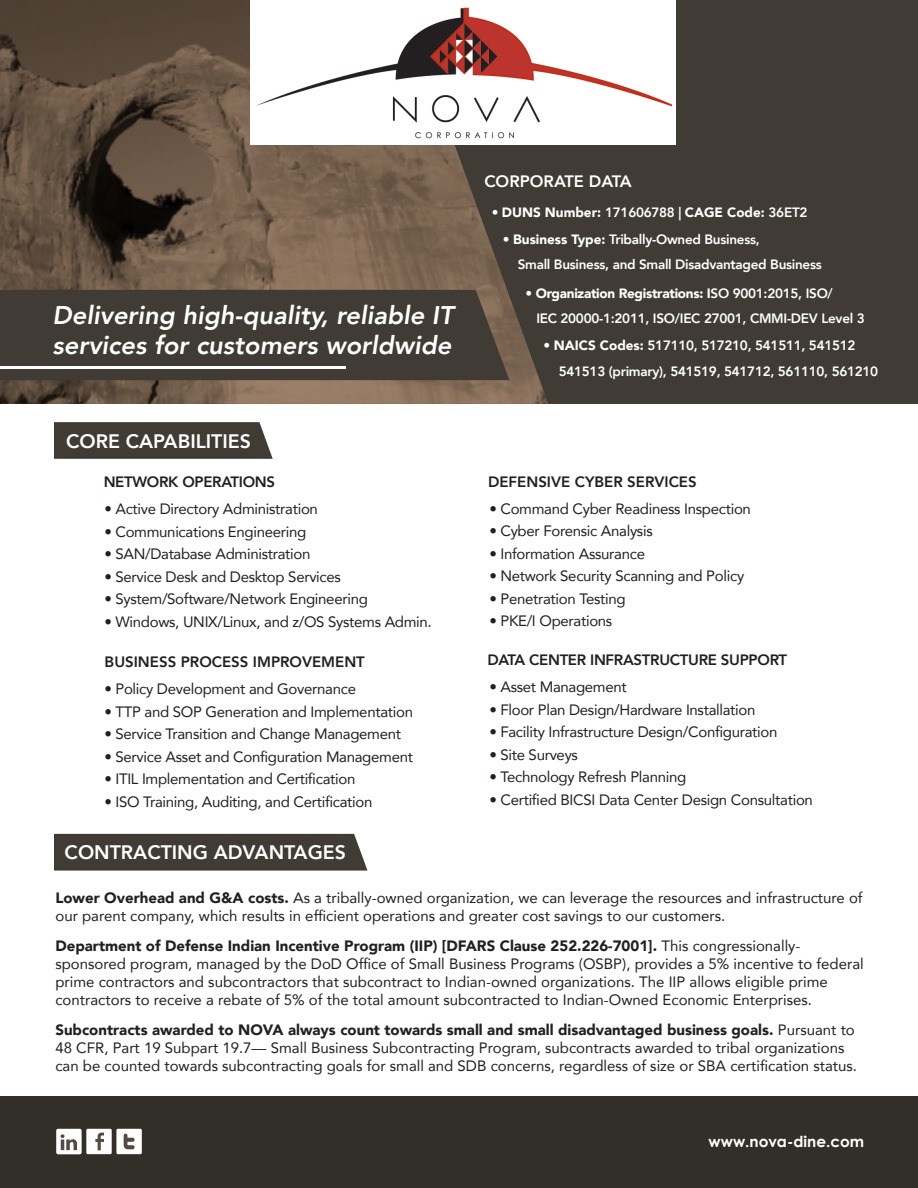
<style>
.page{position:relative;width:918px;height:1188px;background:#fff}
.page>*{position:absolute;margin:0;border:0;box-sizing:border-box;transform-origin:0 0}
.t1{font:italic 800 25.5px/30.6px "Avenir";color:#fff}
.t2{font:800 19.5px "Avenir";color:#fff}
.t3{font:800 16.5px "Avenir";color:#fff}
.t4{font:700 15.3px "Century Gothic";color:#fff}
.t5{font:15px/18px "Avenir";color:#231f20}
.t6{font:15px "Avenir";letter-spacing:-.02em;color:#231f20}
.t7{font:800 15px "Avenir";letter-spacing:-.01em;color:#231f20}
.t8{font:800 13.5px/25.5px "Avenir";letter-spacing:-.02em;color:#fff}
.t9{font:900 13.5px "Avenir";color:#fff}
.s1{font-weight:400}
.s2{font-weight:800}
.s3{font-weight:900}
</style>
<div class="page">
<div style="left:54px;top:834px;width:314px;height:37px;background:#403c35"></div>
<div style="left:20px;top:0;width:898px;height:404px;background:#403c35"></div>
<img style="left:0;top:0;width:548px;height:404px">
<div style="left:0;top:1096px;width:918px;height:92px;background:#322e28"></div>
<div style="left:116px;top:1129px;width:26px;height:25px;background:#fff"></div>
<div style="left:56px;top:1129px;width:26px;height:25px;background:#fff;border-radius:2px"></div>
<svg style="left:61px;top:1134px;width:16px;height:16px"></svg>
<div style="left:86px;top:1129px;width:26px;height:25px;background:#fff"></div>
<svg style="left:95px;top:1133px;width:9px;height:17px"></svg>
<svg style="left:124px;top:1134px;width:11px;height:15px"></svg>
<img style="left:250px;top:0;width:425px;height:145px">
<svg style="left:54px;top:422px;width:219px;height:37px;background:#47433d"></svg>
<svg style="left:0;top:290px;width:509px;height:90px"></svg>
<hr style="left:0;top:366px;width:346px;height:3px;background:#fff">
<p class="t1" style="left:52px;top:300px;width:403px">Delivering high-quality, reliable IT services for customers worldwide</p>
<p class="t2" style="left:66px;top:426px;width:186px">CORE CAPABILITIES</p>
<p class="t7" style="left:104px;top:470px;width:173px">NETWORK OPERATIONS</p>
<p class="t6" style="left:104px;top:497px;width:215px">• Active Directory Administration</p>
<p class="t6" style="left:104px;top:519px;width:204px">• Communications Engineering</p>
<p class="t6" style="left:104px;top:542px;width:208px">• SAN/Database Administration</p>
<p class="t6" style="left:104px;top:564px;width:238px">• Service Desk and Desktop Services</p>
<p class="t6" style="left:104px;top:587px;width:265px">• System/Software/Network Engineering</p>
<p class="t6" style="left:104px;top:609px;width:329px">• Windows, UNIX/Linux, and z/OS Systems Admin.</p>
<p class="t7" style="left:105px;top:650px;width:262px">BUSINESS PROCESS IMPROVEMENT</p>
<p class="t6" style="left:104px;top:677px;width:253px">• Policy Development and Governance</p>
<p class="t6" style="left:104px;top:699px;width:310px">• TTP and SOP Generation and Implementation</p>
<p class="t6" style="left:104px;top:722px;width:298px">• Service Transition and Change Management</p>
<p class="t6" style="left:104px;top:744px;width:310px">• Service Asset and Configuration Management</p>
<p class="t6" style="left:104px;top:767px;width:253px">• ITIL Implementation and Certification</p>
<p class="t6" style="left:104px;top:789px;width:270px">• ISO Training, Auditing, and Certification</p>
<p class="t2" style="left:65px;top:837px;width:283px">CONTRACTING ADVANTAGES</p>
<p class="t3" style="left:484px;top:168px;width:149px">CORPORATE DATA</p>
<p class="t9" style="left:492px;top:200px;width:317px"><span class="s1">•</span> DUNS Number: <span class="s2">171606788 |</span> CAGE Code: <span class="s2">36ET2</span></p>
<p class="t8" style="left:518px;top:226px;width:306px;text-indent:-15px"><span class="s1">•</span> <span class="s3">Business Type:</span> Tribally-Owned Business,<br>Small Business, and Small Disadvantaged Business</p>
<p class="t8" style="left:536px;top:280px;width:330px;text-indent:-11px"><span class="s1">•</span> <span class="s3">Organization Registrations: I</span>SO 9001:2015, ISO/<br>IEC 20000-1:2011, ISO/IEC 27001, CMMI-DEV Level 3</p>
<p class="t8" style="left:559px;top:333px;width:321px;text-indent:-15px"><span class="s1">•</span> <span class="s3">NAICS Codes:</span> 517110, 517210, 541511, 541512<br>541513 (primary), 541519, 541712, 561110, 561210</p>
<p class="t7" style="left:488px;top:470px;width:210px">DEFENSIVE CYBER SERVICES</p>
<p class="t6" style="left:489px;top:497px;width:263px">• Command Cyber Readiness Inspection</p>
<p class="t6" style="left:489px;top:519px;width:165px">• Cyber Forensic Analysis</p>
<p class="t6" style="left:489px;top:542px;width:157px">• Information Assurance</p>
<p class="t6" style="left:489px;top:564px;width:256px">• Network Security Scanning and Policy</p>
<p class="t6" style="left:489px;top:587px;width:138px">• Penetration Testing</p>
<p class="t6" style="left:489px;top:609px;width:125px">• PKE/I Operations</p>
<p class="t7" style="left:487px;top:648px;width:301px">DATA CENTER INFRASTRUCTURE SUPPORT</p>
<p class="t6" style="left:489px;top:675px;width:139px">• Asset Management</p>
<p class="t6" style="left:489px;top:698px;width:268px">• Floor Plan Design/Hardware Installation</p>
<p class="t6" style="left:489px;top:720px;width:290px">• Facility Infrastructure Design/Configuration</p>
<p class="t6" style="left:489px;top:743px;width:90px">• Site Surveys</p>
<p class="t6" style="left:489px;top:765px;width:198px">• Technology Refresh Planning</p>
<p class="t6" style="left:489px;top:788px;width:325px">• Certified BICSI Data Center Design Consultation</p>
<p class="t5" style="left:55px;top:888px;width:809px"><span class="s3">Lower Overhead and G&amp;A costs.</span> As a tribally-owned organization, we can leverage the resources and infrastructure of our parent company, which results in efficient operations and greater cost savings to our customers.</p>
<p class="t5" style="left:55px;top:936px;width:810px"><span class="s3">Department of Defense Indian Incentive Program (IIP) [DFARS Clause 252.226-7001].</span> This congressionally&shy;sponsored program, managed by the DoD Office of Small Business Programs (OSBP), provides a 5% incentive to federal prime contractors and subcontractors that subcontract to Indian-owned organizations. The IIP allows eligible prime contractors to receive a rebate of 5% of the total amount subcontracted to Indian-Owned Economic Enterprises.</p>
<p class="t5" style="left:55px;top:1020px;width:803px"><span class="s3">Subcontracts awarded to NOVA always count towards small and small disadvantaged business goals.</span> Pursuant to<br>48 CFR, Part 19 Subpart 19.7— Small Business Subcontracting Program, subcontracts awarded to tribal organizations can be counted towards subcontracting goals for small and SDB concerns, regardless of size or SBA certification status.</p>
<p class="t4" style="left:709px;top:1130px;width:157px">www.nova-dine.com</p>
</div>
